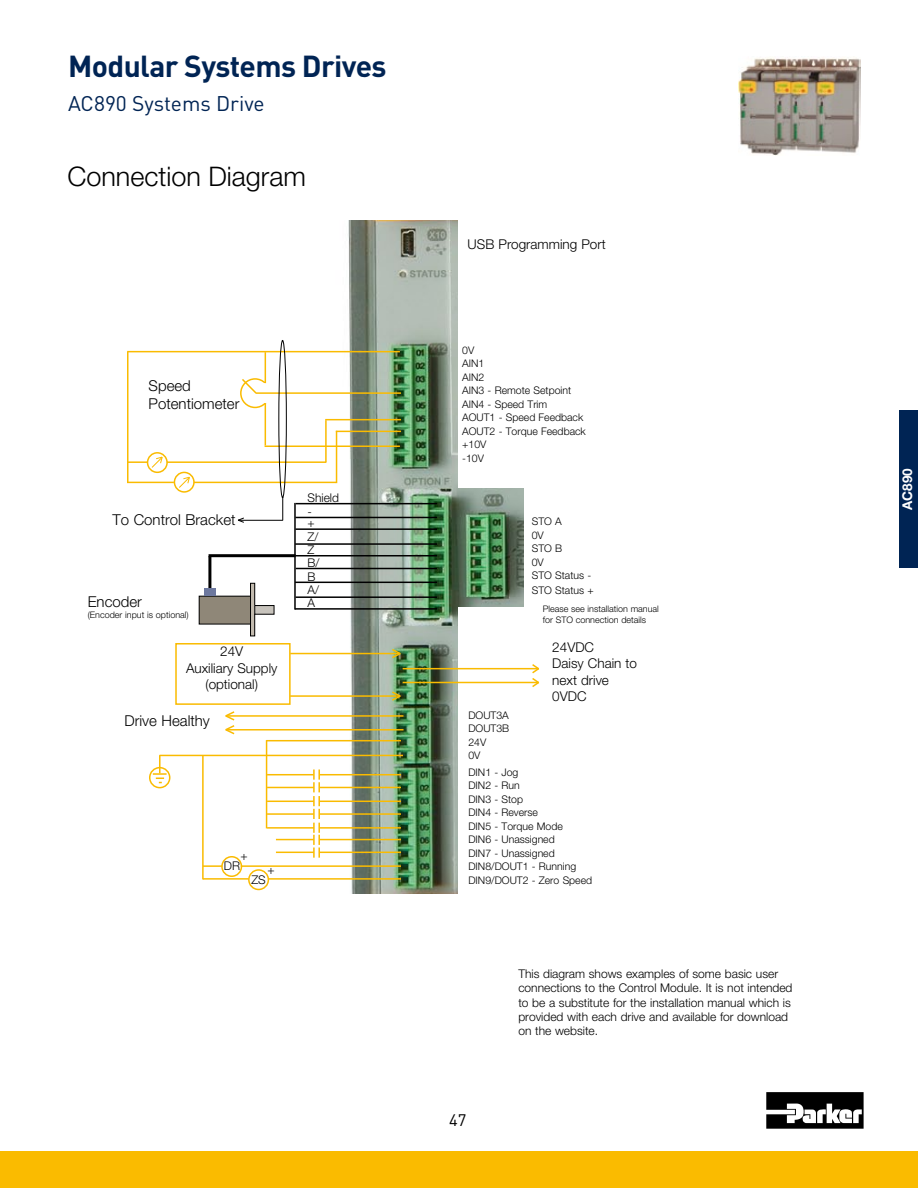
<style>
.page{position:relative;width:918px;height:1188px;background:#fff}
.page>*{position:absolute;margin:0;border:0;box-sizing:border-box;transform-origin:0 0}
.t1{font:700 30px "DINOT";letter-spacing:-.02em;color:#002454}
.t2{font:300 27px "Helvetica Neue LT Std";color:#000}
.t3{font:21px "DINOT";color:#002454}
.t4{font:16.5px "DINOT";color:#000}
.t5{font:300 15px/18px "Helvetica Neue LT Std";color:#000}
.t6{font:300 13.5px/16.2px "Helvetica Neue LT Std";color:#000;text-align:center}
.t7{font:700 13.5px "Helvetica Neue LT Std";color:#fff}
.t8{font:300 12px/13.4px "Helvetica Neue LT Std";color:#000}
.t9{font:300 10.5px/13.5px "Helvetica Neue LT Std";color:#000}
.t10{font:300 9px/10.8px "Helvetica Neue LT Std";color:#000}
</style>
<div class="page">
<img style="left:304px;top:220px;width:220px;height:674px">
<hr style="left:127px;top:351px;width:273px;height:1px;background:#fabb00">
<svg style="left:240px;top:378px;width:16px;height:16px"></svg>
<div style="left:240px;top:378px;width:30px;height:30px;border:2px solid #fabb00;border-radius:50%"></div>
<div style="left:262px;top:383px;width:20px;height:19px;background:#fff"></div>
<hr style="left:256px;top:392px;width:145px;height:2px;background:#fabb00">
<hr style="left:265px;top:352px;width:1px;height:31px;background:#fabb00">
<hr style="left:265px;top:403px;width:1px;height:43px;background:#fabb00">
<hr style="left:265px;top:446px;width:135px;height:1px;background:#fabb00">
<hr style="left:325px;top:419px;width:76px;height:1px;background:#fabb00">
<hr style="left:325px;top:420px;width:2px;height:43px;background:#fabb00">
<div style="left:147px;top:452px;width:21px;height:21px;border:2px solid #fabb00;border-radius:50%"></div>
<div style="left:174px;top:472px;width:21px;height:21px;border:2px solid #fabb00;border-radius:50%"></div>
<hr style="left:167px;top:461px;width:159px;height:2px;background:#fabb00">
<hr style="left:127px;top:352px;width:2px;height:131px;background:#fabb00">
<hr style="left:127px;top:461px;width:21px;height:2px;background:#fabb00">
<hr style="left:194px;top:482px;width:142px;height:1px;background:#fabb00">
<hr style="left:127px;top:482px;width:47px;height:1px;background:#fabb00">
<hr style="left:336px;top:431px;width:65px;height:1px;background:#fabb00">
<hr style="left:336px;top:431px;width:1px;height:52px;background:#fabb00">
<svg style="left:151px;top:457px;width:12px;height:11px"></svg>
<svg style="left:179px;top:477px;width:11px;height:11px"></svg>
<hr style="left:296px;top:503px;width:141px;height:1px;background:#000">
<hr style="left:295px;top:517px;width:142px;height:1px;background:#000">
<hr style="left:295px;top:528px;width:142px;height:2px;background:#000">
<hr style="left:295px;top:543px;width:142px;height:2px;background:#000">
<hr style="left:295px;top:555px;width:142px;height:1px;background:#000">
<hr style="left:296px;top:568px;width:141px;height:1px;background:#000">
<hr style="left:295px;top:582px;width:142px;height:1px;background:#000">
<hr style="left:296px;top:596px;width:141px;height:2px;background:#000">
<hr style="left:295px;top:608px;width:142px;height:2px;background:#000">
<hr style="left:294px;top:503px;width:2px;height:107px;background:#000">
<hr style="left:209px;top:554px;width:87px;height:3px;background:#000">
<hr style="left:208px;top:556px;width:3px;height:33px;background:#000">
<div style="left:199px;top:596px;width:53px;height:28px;background:#8f8778"></div>
<div style="left:199px;top:596px;width:53px;height:28px;border:1px solid #000"></div>
<hr style="left:251px;top:583px;width:4px;height:53px;background:#c3bbaf">
<div style="left:250px;top:583px;width:5px;height:53px;border:1px solid #000"></div>
<div style="left:255px;top:606px;width:19px;height:8px;background:#c7c3bc"></div>
<div style="left:255px;top:605px;width:19px;height:9px;border:1px solid #000"></div>
<div style="left:205px;top:588px;width:11px;height:8px;background:#6d789e"></div>
<hr style="left:290px;top:653px;width:110px;height:1px;background:#fabb00">
<hr style="left:290px;top:695px;width:110px;height:2px;background:#fabb00">
<div style="left:175px;top:643px;width:116px;height:62px;border:2px solid #fabb00"></div>
<svg style="left:390px;top:648px;width:12px;height:12px"></svg>
<svg style="left:390px;top:690px;width:12px;height:12px"></svg>
<hr style="left:226px;top:729px;width:178px;height:2px;background:#fabb00">
<hr style="left:226px;top:715px;width:178px;height:2px;background:#fabb00">
<svg style="left:225px;top:711px;width:11px;height:24px"></svg>
<div style="left:458px;top:608px;width:71px;height:301px;background:#fff"></div>
<svg style="left:531px;top:664px;width:8px;height:23px"></svg>
<hr style="left:403px;top:668px;width:136px;height:1px;background:#fabb00">
<hr style="left:403px;top:682px;width:136px;height:1px;background:#fabb00">
<div style="left:458px;top:214px;width:72px;height:274px;background:#fff"></div>
<hr style="left:266px;top:740px;width:135px;height:1px;background:#fabb00">
<hr style="left:266px;top:740px;width:1px;height:88px;background:#fabb00">
<hr style="left:160px;top:755px;width:243px;height:1px;background:#fabb00">
<svg style="left:153px;top:755px;width:14px;height:28px"></svg>
<div style="left:149px;top:767px;width:21px;height:21px;border:2px solid #fabb00;border-radius:50%"></div>
<hr style="left:320px;top:774px;width:81px;height:1px;background:#fabb00">
<hr style="left:320px;top:787px;width:81px;height:1px;background:#fabb00">
<hr style="left:320px;top:801px;width:81px;height:1px;background:#fabb00">
<hr style="left:320px;top:813px;width:81px;height:2px;background:#fabb00">
<hr style="left:320px;top:827px;width:81px;height:2px;background:#fabb00">
<hr style="left:320px;top:839px;width:81px;height:1px;background:#fabb00">
<hr style="left:320px;top:852px;width:81px;height:1px;background:#fabb00">
<hr style="left:241px;top:865px;width:160px;height:2px;background:#fabb00">
<hr style="left:268px;top:878px;width:133px;height:2px;background:#fabb00">
<svg style="left:313px;top:769px;width:7px;height:89px"></svg>
<hr style="left:267px;top:774px;width:47px;height:1px;background:#fabb00">
<hr style="left:267px;top:787px;width:47px;height:1px;background:#fabb00">
<hr style="left:267px;top:801px;width:47px;height:1px;background:#fabb00">
<hr style="left:267px;top:813px;width:47px;height:2px;background:#fabb00">
<hr style="left:267px;top:827px;width:47px;height:2px;background:#fabb00">
<hr style="left:276px;top:839px;width:38px;height:1px;background:#fabb00">
<hr style="left:276px;top:852px;width:38px;height:1px;background:#fabb00">
<div style="left:221px;top:856px;width:21px;height:21px;border:2px solid #fabb00;border-radius:50%"></div>
<div style="left:248px;top:869px;width:21px;height:21px;border:2px solid #fabb00;border-radius:50%"></div>
<svg style="left:204px;top:865px;width:18px;height:2px"></svg>
<hr style="left:202px;top:756px;width:2px;height:123px;background:#fabb00">
<hr style="left:203px;top:878px;width:46px;height:2px;background:#fabb00">
<div style="left:279px;top:340px;width:8px;height:158px;border:1px solid #000;border-radius:50%"></div>
<svg style="left:283px;top:497px;width:1px;height:23px"></svg>
<hr style="left:238px;top:520px;width:45px;height:1px;background:#000">
<svg style="left:238px;top:517px;width:6px;height:6px"></svg>
<svg style="left:766px;top:1092px;width:98px;height:37px"></svg>
<div style="left:0;top:1152px;width:918px;height:36px;background:#fabb00"></div>
<img style="left:739px;top:58px;width:121px;height:98px">
<div style="left:900px;top:411px;width:18px;height:157px;background:#002454"></div>
<h1 class="t1" style="left:68px;top:46px;width:320px">Modular Systems Drives</h1>
<h3 class="t3" style="left:68px;top:90px;width:198px">AC890 Systems Drive</h3>
<h2 class="t2" style="left:67px;top:160px;width:240px">Connection Diagram</h2>
<h3 class="t5" style="left:149px;top:377px;width:92px">Speed<br>Potentiometer</h3>
<h3 class="t5" style="left:112px;top:511px;width:125px">To Control Bracket</h3>
<h3 class="t5" style="left:88px;top:592px;width:56px">Encoder</h3>
<p class="t10" style="left:88px;top:609px;width:102px">(Encoder input is optional)</p>
<p class="t6" style="left:186px;top:643px;width:93px">24V<br>Auxiliary Supply (optional)</p>
<h3 class="t5" style="left:124px;top:712px;width:87px">Drive Healthy</h3>
<p class="t8" style="left:307px;top:490px;width:33px;line-height:13.8px">Shield -</p>
<p class="t8" style="left:307px;top:516px;width:13px">+<br>Z/<br>Z<br>B/<br>B<br>A/<br>A</p>
<p class="t8" style="left:241px;top:849px;width:9px">+</p>
<p class="t8" style="left:224px;top:859px;width:18px">DR</p>
<p class="t8" style="left:268px;top:863px;width:9px">+</p>
<p class="t8" style="left:251px;top:872px;width:16px">ZS</p>
<p class="t6" style="left:468px;top:236px;width:140px">USB Programming Port</p>
<p class="t9" style="left:462px;top:343px;width:125px">0V<br>AIN1<br>AIN2<br>AIN3 - Remote Setpoint<br>AIN4 - Speed Trim<br>AOUT1 - Speed Feedback<br>AOUT2 - Torque Feedback +10V<br>-10V</p>
<p class="t9" style="left:532px;top:515px;width:63px">STO A<br>0V<br>STO B<br>0V<br>STO Status -<br>STO Status +</p>
<p class="t10" style="left:543px;top:603px;width:118px">Please see installation manual for STO connection details</p>
<p class="t6" style="left:552px;top:639px;width:86px;text-align:left">24VDC<br>Daisy Chain to next drive<br>0VDC</p>
<p class="t9" style="left:468px;top:708px;width:42px">DOUT3A<br>DOUT3B<br>24V<br>0V</p>
<p class="t9" style="left:468px;top:765px;width:125px">DIN1 - Jog<br>DIN2 - Run<br>DIN3 - Stop<br>DIN4 - Reverse<br>DIN5 - Torque Mode<br>DIN6 - Unassigned<br>DIN7 - Unassigned<br>DIN8/DOUT1 - Running<br>DIN9/DOUT2 - Zero Speed</p>
<h3 class="t4" style="left:449px;top:1109px;width:19px">47</h3>
<p class="t8" style="left:518px;top:966px;width:276px;line-height:14.4px">This diagram shows examples of some basic user connections to the Control Module. It is not intended to be a substitute for the installation manual which is provided with each drive and available for download on the website.</p>
<p class="t7" style="left:899px;top:510px;width:43px;rotate:-90deg">AC890</p>
</div>
